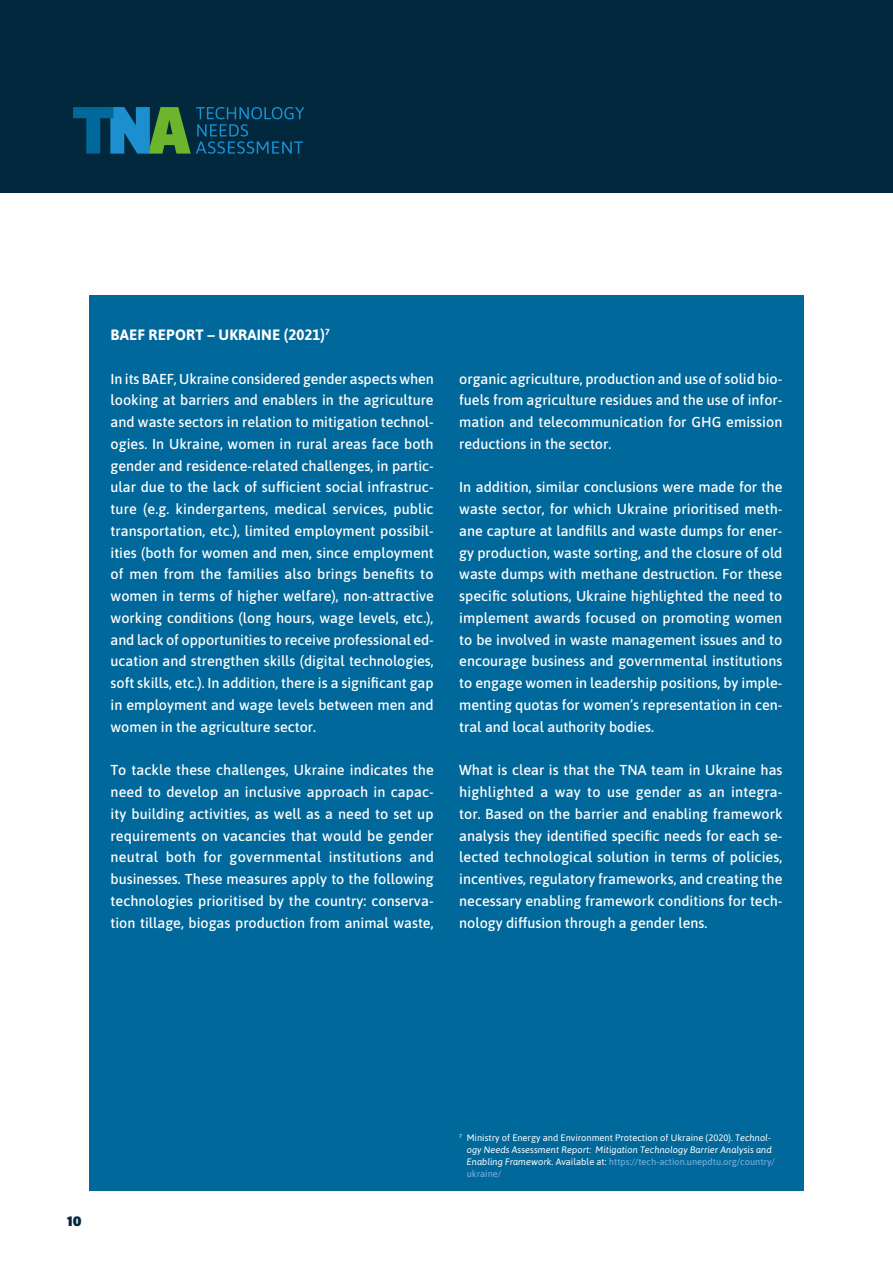
<style>
.page{position:relative;width:893px;height:1263px;background:#fff}
.page>*{position:absolute;margin:0;border:0;box-sizing:border-box;transform-origin:0 0}
.Boks_rubrik{font:700 15px "Asap";letter-spacing:.01em;color:#fff}
.t1{font:900 15px "Zine Sans Dis";color:#02283d}
._2021_Boks{font:500 14.4px/21.8px "Asap";color:#fff;text-align:justify}
.Fodnoter{font:italic 9.3px/12px "Asap";color:#fff}
.s1{font-style:normal}
.s2{font-weight:500;font-style:normal;color:#70a9dc}
</style>
<div class="page">
<div style="left:89px;top:296px;width:715px;height:895px;background:#00689b"></div>
<div style="left:0;top:0;width:893px;height:192px;background:#02283d"></div>
<svg style="left:73px;top:107px;width:231px;height:47px"></svg>
<p class="Boks_rubrik" style="left:111px;top:324px;width:221px">BAEF REPORT – UKRAINE (2021)<sup>7</sup></p>
<p class="_2021_Boks" style="left:111px;top:367px;width:325px">In its BAEF, Ukraine considered gender aspects when looking at barriers and enablers in the agriculture and waste sectors in relation to mitigation technol&shy;ogies. In Ukraine, women in rural areas face both gender and residence-related challenges, in partic&shy;ular due to the lack of sufficient social infrastruc&shy;ture (e.g. kindergartens, medical services, public transportation, etc.), limited employment possibil&shy;ities (both for women and men, since employment of men from the families also brings benefits to women in terms of higher welfare), non-attractive working conditions (long hours, wage levels, etc.), and lack of opportunities to receive professional ed&shy;ucation and strengthen skills (digital technologies, soft skills, etc.). In addition, there is a significant gap in employment and wage levels between men and women in the agriculture sector.</p>
<p class="_2021_Boks" style="left:111px;top:758px;width:325px">To tackle these challenges, Ukraine indicates the need to develop an inclusive approach in capac&shy;ity building activities, as well as a need to set up requirements on vacancies that would be gender neutral both for governmental institutions and businesses. These measures apply to the following technologies prioritised by the country: conserva&shy;tion tillage, biogas production from animal waste,</p>
<p class="_2021_Boks" style="left:459px;top:367px;width:325px">organic agriculture, production and use of solid bio&shy;fuels from agriculture residues and the use of infor&shy;mation and telecommunication for GHG emission reductions in the sector.</p>
<p class="_2021_Boks" style="left:459px;top:476px;width:325px">In addition, similar conclusions were made for the waste sector, for which Ukraine prioritised meth&shy;ane capture at landfills and waste dumps for ener&shy;gy production, waste sorting, and the closure of old waste dumps with methane destruction. For these specific solutions, Ukraine highlighted the need to implement awards focused on promoting women to be involved in waste management issues and to encourage business and governmental institutions to engage women in leadership positions, by imple&shy;menting quotas for women’s representation in cen&shy;tral and local authority bodies.</p>
<p class="_2021_Boks" style="left:459px;top:758px;width:325px">What is clear is that the TNA team in Ukraine has highlighted a way to use gender as an integra&shy;tor. Based on the barrier and enabling framework analysis they identified specific needs for each se&shy;lected technological solution in terms of policies, incentives, regulatory frameworks, and creating the necessary enabling framework conditions for tech&shy;nology diffusion through a gender lens.</p>
<p class="t1" style="left:67px;top:1212px;width:16px">10</p>
<p class="Fodnoter" style="left:467px;top:1132px;width:310px;text-indent:-8px"><sup>7</sup> <span class="s1">Ministry of Energy and Environment Protection of Ukraine (2020).</span> Technol&shy;ogy Needs Assessment Report: Mitigation Technology Barrier Analysis and Enabling Framework<span class="s1">. Available at:</span> <span class="s2">https://tech-action.unepdtu.org/country/ ukraine/</span></p>
</div>
